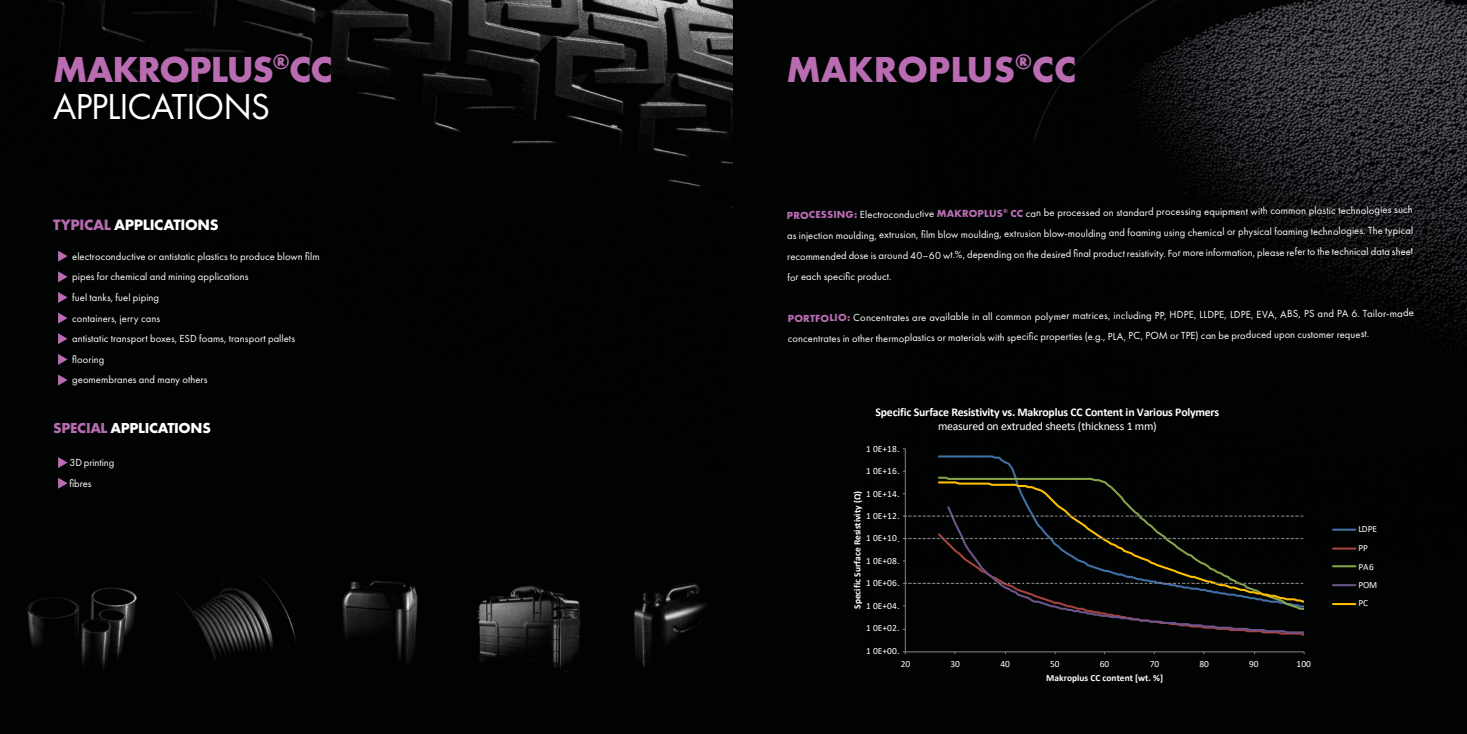
<style>
.page{position:relative;width:1467px;height:734px;background:#fff}
.page>*{position:absolute;margin:0;border:0;box-sizing:border-box;transform-origin:0 0}
.t1{font:37.5px/37.5px "Futura PT";letter-spacing:-.03em;color:#fff}
.t2{font:700 37.5px "Futura PT";color:#ba6cb2}
.t3{font:700 15.62px "Futura PT";letter-spacing:-.02em;color:#fff}
.t4{font:700 15px "Futura PT";letter-spacing:-.02em;color:#fff}
.t5{font:700 11.75px "Calibri";letter-spacing:-.02em;color:#fff}
.t6{font:11.75px "Calibri";letter-spacing:-.02em;color:#fff}
.t7{font:10.62px/20.6px "Futura PT";color:#fff}
.t8{font:9.5px/18.9px "Calibri";letter-spacing:-.005em;color:#fff}
.t9{font:700 9.5px "Calibri";color:#fff}
.s1{font-weight:700;color:#ba6cb2}
.s2{color:#ba6cb2}
.s3{font-family:"Microsoft Sans Serif";font-size:10px}
</style>
<div class="page">
<img style="left:0;top:0;width:733px;height:733px">
<img style="left:733px;top:0;width:734px;height:733px">
<hr style="left:905px;top:448px;width:1px;height:203px;background:#868686">
<hr style="left:905px;top:651px;width:399px;height:1px;background:#868686">
<div style="left:937px;top:454px;width:366px;height:21px;background:#010302"></div>
<svg style="left:937px;top:475px;width:366px;height:176px;background:#090d06"></svg>
<svg style="left:937px;top:480px;width:366px;height:51px;background:#080904"></svg>
<svg style="left:903px;top:531px;width:400px;height:111px;background:#0b0b09"></svg>
<svg style="left:903px;top:515px;width:400px;height:1px"></svg>
<hr style="left:1333px;top:528px;width:22px;height:2px;background:#416fa6">
<hr style="left:1333px;top:547px;width:22px;height:2px;background:#a8423f">
<hr style="left:1333px;top:565px;width:22px;height:2px;background:#86a44a">
<hr style="left:1333px;top:584px;width:22px;height:2px;background:#6e548d">
<hr style="left:1333px;top:603px;width:22px;height:2px;background:#ffc000">
<hr style="left:871px;top:444px;width:2px;height:215px;background:#000">
<svg style="left:58px;top:250px;width:10px;height:11px"></svg>
<svg style="left:58px;top:271px;width:10px;height:11px"></svg>
<svg style="left:58px;top:292px;width:10px;height:11px"></svg>
<svg style="left:58px;top:312px;width:10px;height:11px"></svg>
<svg style="left:58px;top:333px;width:10px;height:11px"></svg>
<svg style="left:58px;top:354px;width:10px;height:11px"></svg>
<svg style="left:58px;top:374px;width:10px;height:11px"></svg>
<svg style="left:58px;top:457px;width:10px;height:11px"></svg>
<svg style="left:58px;top:477px;width:10px;height:11px"></svg>
<h1 class="t1" style="left:53px;top:50px;width:281px"><span class="s1">MAKROPLUS</span><sup>®</sup><span class="s1">CC<br></span>APPLICATIONS</h1>
<h2 class="t3" style="left:53px;top:215px;width:167px"><span class="s2">TYPICAL</span> APPLICATIONS</h2>
<p class="t7" style="left:72px;top:246px;width:249px">electroconductive or antistatic plastics to produce blown film pipes for chemical and mining applications<br>fuel tanks, fuel piping<br>containers, jerry cans<br>antistatic transport boxes, ESD foams, transport pallets flooring<br>geomembranes and many others</p>
<h3 class="t4" style="left:53px;top:418px;width:159px"><span class="s2">SPECIAL</span> APPLICATIONS</h3>
<p class="t7" style="left:70px;top:452px;width:46px">3D printing fibres</p>
<h1 class="t2" style="left:787px;top:45px;width:291px">MAKROPLUS<sup>®</sup>CC</h1>
<p class="t7" style="left:787px;top:208px;width:627px;rotate:-1deg"><sup>PROCESSING:</sup> Electroconductive <sup>MAKROPLUS</sup><sup>®</sup> <span class="s1">CC</span> can be processed on standard processing equipment with common plastic technologies such</p>
<p class="t7" style="left:787px;top:223px;width:628px">as injection moulding, extrusion, film blow moulding, extrusion blow-moulding and foaming using chemical or physical foaming technologies. The typical</p>
<p class="t7" style="left:787px;top:249px;width:627px;rotate:-1deg">recommended dose is around 40–60 wt.%, depending on the desired fi nal product resistivity. For more information, please refer to the technical data sheet</p>
<p class="t7" style="left:787px;top:266px;width:106px">for each specific product.</p>
<p class="t7" style="left:788px;top:311px;width:628px;rotate:-1deg"><sup>PORTFOLIO:</sup> Concentrates are available in all common polymer matrices, including PP, HDPE, LLDPE, LDPE, EVA, ABS, PS and PA 6. Tailor-made</p>
<p class="t7" style="left:788px;top:326px;width:583px">concentrates in other thermoplastics or materials with specific properties (e.g., PLA, PC, POM or TPE) can be produced upon customer request.</p>
<p class="t5" style="left:875px;top:404px;width:345px">Specific Surface Resistivity vs. Makroplus CC Content in Various Polymers</p>
<p class="t6" style="left:938px;top:418px;width:220px">measured on extruded sheets (thickness 1 mm)</p>
<p class="t8" style="left:866px;top:439px;width:35px">1,0E+18<span class="s3">.</span></p>
<p class="t8" style="left:866px;top:461px;width:35px">1,0E+16<span class="s3">.</span></p>
<p class="t8" style="left:866px;top:483px;width:35px">1,0E+14<span class="s3">.</span></p>
<p class="t9" style="left:851px;top:608px;width:119px;rotate:-90deg">Specific Surface Resistivity (Ω)</p>
<p class="t8" style="left:866px;top:506px;width:35px">1,0E+12<span class="s3">.</span></p>
<p class="t8" style="left:866px;top:528px;width:35px">1,0E+10<span class="s3">.</span></p>
<p class="t8" style="left:866px;top:551px;width:35px">1,0E+08<span class="s3">.</span></p>
<p class="t8" style="left:866px;top:573px;width:35px">1,0E+06<span class="s3">.</span></p>
<p class="t8" style="left:866px;top:596px;width:35px">1,0E+04<span class="s3">.</span></p>
<p class="t8" style="left:866px;top:618px;width:35px">1,0E+02<span class="s3">.</span></p>
<p class="t8" style="left:866px;top:640px;width:35px">1,0E+00<span class="s3">.</span></p>
<p class="t8" style="left:901px;top:653px;width:11px">20</p>
<p class="t8" style="left:951px;top:653px;width:11px">30</p>
<p class="t8" style="left:1000px;top:653px;width:11px">40</p>
<p class="t8" style="left:1050px;top:653px;width:11px">50</p>
<p class="t8" style="left:1100px;top:653px;width:11px">60</p>
<p class="t8" style="left:1150px;top:653px;width:11px">70</p>
<p class="t8" style="left:1199px;top:653px;width:11px">80</p>
<p class="t8" style="left:1249px;top:653px;width:11px">90</p>
<p class="t8" style="left:1297px;top:653px;width:16px">100</p>
<p class="t9" style="left:1046px;top:670px;width:118px">Makroplus CC content [wt. %]</p>
<p class="t8" style="left:1358px;top:519px;width:20px">LDPE<br>PP<br>PA6</p>
<p class="t8" style="left:1358px;top:574px;width:20px">POM<br>PC</p>
</div>
